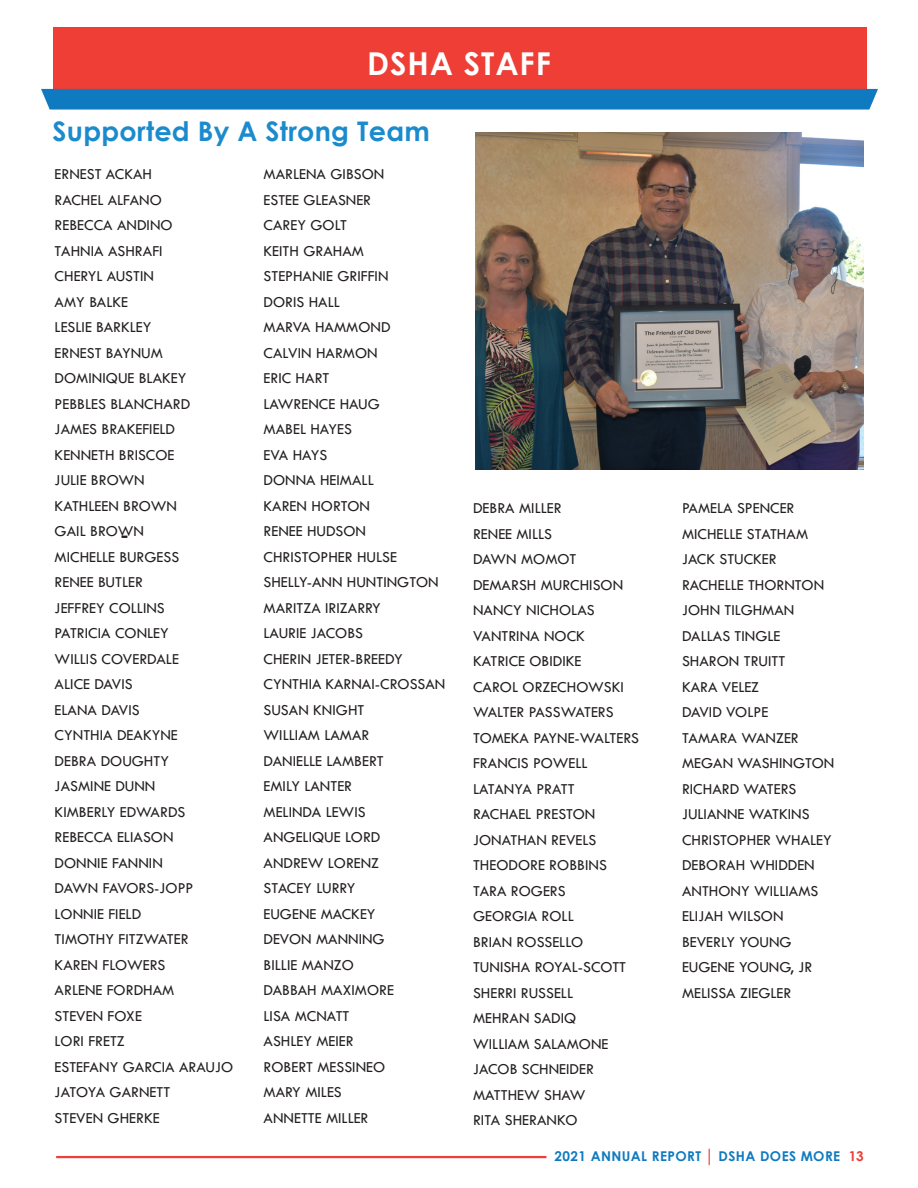
<style>
.page{position:relative;width:918px;height:1188px;background:#fff}
.page>*{position:absolute;margin:0;border:0;box-sizing:border-box;transform-origin:0 0}
.t1{font:700 31.5px "Century Gothic";letter-spacing:.03em;color:#fff}
.Sub_head_blue{font:700 27px "Century Gothic";letter-spacing:.01em;color:#1b8bcd}
.Body_Text{font:15.75px "Tw Cen";color:#231f20}
.t2{font:700 13.5px "Century Gothic";letter-spacing:.03em;color:#107ac0}
.s1{color:#ee3e35}
</style>
<div class="page">
<div style="left:53px;top:27px;width:813px;height:72px;background:#ee3e35"></div>
<div style="left:41px;top:89px;width:837px;height:21px;background:#107ac0"></div>
<hr style="left:56px;top:1156px;width:490px;height:2px;background:#ee3e35">
<img style="left:475px;top:132px;width:389px;height:337px">
<p class="t1" style="left:367px;top:40px;width:185px">DSHA STAFF</p>
<p class="Sub_head_blue" style="left:53px;top:111px;width:379px">Supported By A Strong Team</p>
<p class="Body_Text" style="left:55px;top:165px;width:99px">ERNEST ACKAH</p>
<p class="Body_Text" style="left:55px;top:190px;width:109px">RACHEL ALFANO</p>
<p class="Body_Text" style="left:55px;top:216px;width:120px">REBECCA ANDINO</p>
<p class="Body_Text" style="left:55px;top:241px;width:110px">TAHNIA ASHRAFI</p>
<p class="Body_Text" style="left:55px;top:267px;width:101px">CHERYL AUSTIN</p>
<p class="Body_Text" style="left:55px;top:292px;width:75px">AMY BALKE</p>
<p class="Body_Text" style="left:55px;top:318px;width:98px">LESLIE BARKLEY</p>
<p class="Body_Text" style="left:55px;top:343px;width:110px">ERNEST BAYNUM</p>
<p class="Body_Text" style="left:55px;top:369px;width:133px">DOMINIQUE BLAKEY</p>
<p class="Body_Text" style="left:55px;top:394px;width:137px">PEBBLES BLANCHARD</p>
<p class="Body_Text" style="left:55px;top:420px;width:122px">JAMES BRAKEFIELD</p>
<p class="Body_Text" style="left:55px;top:445px;width:121px">KENNETH BRISCOE</p>
<p class="Body_Text" style="left:55px;top:471px;width:92px">JULIE BROWN</p>
<p class="Body_Text" style="left:55px;top:496px;width:124px">KATHLEEN BROWN</p>
<p class="Body_Text" style="left:55px;top:522px;width:91px">GAIL BROWN</p>
<p class="Body_Text" style="left:55px;top:547px;width:126px">MICHELLE BURGESS</p>
<p class="Body_Text" style="left:55px;top:573px;width:90px">RENEE BUTLER</p>
<p class="Body_Text" style="left:55px;top:598px;width:112px">JEFFREY COLLINS</p>
<p class="Body_Text" style="left:55px;top:624px;width:116px">PATRICIA CONLEY</p>
<p class="Body_Text" style="left:55px;top:649px;width:126px">WILLIS COVERDALE</p>
<p class="Body_Text" style="left:55px;top:675px;width:80px">ALICE DAVIS</p>
<p class="Body_Text" style="left:55px;top:700px;width:87px">ELANA DAVIS</p>
<p class="Body_Text" style="left:55px;top:726px;width:125px">CYNTHIA DEAKYNE</p>
<p class="Body_Text" style="left:55px;top:751px;width:116px">DEBRA DOUGHTY</p>
<p class="Body_Text" style="left:55px;top:777px;width:102px">JASMINE DUNN</p>
<p class="Body_Text" style="left:55px;top:802px;width:132px">KIMBERLY EDWARDS</p>
<p class="Body_Text" style="left:55px;top:828px;width:120px">REBECCA ELIASON</p>
<p class="Body_Text" style="left:55px;top:853px;width:110px">DONNIE FANNIN</p>
<p class="Body_Text" style="left:55px;top:879px;width:140px">DAWN FAVORS-JOPP</p>
<p class="Body_Text" style="left:55px;top:904px;width:88px">LONNIE FIELD</p>
<p class="Body_Text" style="left:55px;top:930px;width:135px">TIMOTHY FITZWATER</p>
<p class="Body_Text" style="left:55px;top:955px;width:112px">KAREN FLOWERS</p>
<p class="Body_Text" style="left:55px;top:981px;width:121px">ARLENE FORDHAM</p>
<p class="Body_Text" style="left:55px;top:1006px;width:89px">STEVEN FOXE</p>
<p class="Body_Text" style="left:55px;top:1032px;width:72px">LORI FRETZ</p>
<p class="Body_Text" style="left:55px;top:1057px;width:180px">ESTEFANY GARCIA ARAUJO</p>
<p class="Body_Text" style="left:55px;top:1083px;width:117px">JATOYA GARNETT</p>
<p class="Body_Text" style="left:55px;top:1108px;width:106px">STEVEN GHERKE</p>
<p class="Body_Text" style="left:264px;top:165px;width:122px">MARLENA GIBSON</p>
<p class="Body_Text" style="left:264px;top:190px;width:109px">ESTEE GLEASNER</p>
<p class="Body_Text" style="left:264px;top:216px;width:85px">CAREY GOLT</p>
<p class="Body_Text" style="left:264px;top:241px;width:102px">KEITH GRAHAM</p>
<p class="Body_Text" style="left:264px;top:267px;width:126px">STEPHANIE GRIFFIN</p>
<p class="Body_Text" style="left:264px;top:292px;width:78px">DORIS HALL</p>
<p class="Body_Text" style="left:264px;top:318px;width:128px">MARVA HAMMOND</p>
<p class="Body_Text" style="left:264px;top:343px;width:116px">CALVIN HARMON</p>
<p class="Body_Text" style="left:264px;top:369px;width:67px">ERIC HART</p>
<p class="Body_Text" style="left:264px;top:394px;width:118px">LAWRENCE HAUG</p>
<p class="Body_Text" style="left:264px;top:420px;width:90px">MABEL HAYES</p>
<p class="Body_Text" style="left:264px;top:445px;width:65px">EVA HAYS</p>
<p class="Body_Text" style="left:264px;top:471px;width:112px">DONNA HEIMALL</p>
<p class="Body_Text" style="left:264px;top:496px;width:108px">KAREN HORTON</p>
<p class="Body_Text" style="left:264px;top:522px;width:104px">RENEE HUDSON</p>
<p class="Body_Text" style="left:264px;top:547px;width:135px">CHRISTOPHER HULSE</p>
<p class="Body_Text" style="left:264px;top:573px;width:177px">SHELLY-ANN HUNTINGTON</p>
<p class="Body_Text" style="left:264px;top:598px;width:119px">MARITZA IRIZARRY</p>
<p class="Body_Text" style="left:264px;top:624px;width:101px">LAURIE JACOBS</p>
<p class="Body_Text" style="left:264px;top:649px;width:141px">CHERIN JETER-BREEDY</p>
<p class="Body_Text" style="left:264px;top:675px;width:183px">CYNTHIA KARNAI-CROSSAN</p>
<p class="Body_Text" style="left:264px;top:700px;width:102px">SUSAN KNIGHT</p>
<p class="Body_Text" style="left:264px;top:726px;width:107px">WILLIAM LAMAR</p>
<p class="Body_Text" style="left:264px;top:751px;width:122px">DANIELLE LAMBERT</p>
<p class="Body_Text" style="left:264px;top:777px;width:90px">EMILY LANTER</p>
<p class="Body_Text" style="left:264px;top:802px;width:104px">MELINDA LEWIS</p>
<p class="Body_Text" style="left:264px;top:828px;width:118px">ANGELIQUE LORD</p>
<p class="Body_Text" style="left:264px;top:853px;width:117px">ANDREW LORENZ</p>
<p class="Body_Text" style="left:264px;top:879px;width:93px">STACEY LURRY</p>
<p class="Body_Text" style="left:264px;top:904px;width:114px">EUGENE MACKEY</p>
<p class="Body_Text" style="left:264px;top:930px;width:123px">DEVON MANNING</p>
<p class="Body_Text" style="left:264px;top:955px;width:92px">BILLIE MANZO</p>
<p class="Body_Text" style="left:264px;top:981px;width:132px">DABBAH MAXIMORE</p>
<p class="Body_Text" style="left:264px;top:1006px;width:87px">LISA MCNATT</p>
<p class="Body_Text" style="left:264px;top:1032px;width:92px">ASHLEY MEIER</p>
<p class="Body_Text" style="left:264px;top:1057px;width:123px">ROBERT MESSINEO</p>
<p class="Body_Text" style="left:264px;top:1083px;width:80px">MARY MILES</p>
<p class="Body_Text" style="left:264px;top:1108px;width:106px">ANNETTE MILLER</p>
<p class="Body_Text" style="left:473px;top:499px;width:90px">DEBRA MILLER</p>
<p class="Body_Text" style="left:473px;top:524px;width:81px">RENEE MILLS</p>
<p class="Body_Text" style="left:473px;top:550px;width:105px">DAWN MOMOT</p>
<p class="Body_Text" style="left:473px;top:575px;width:152px">DEMARSH MURCHISON</p>
<p class="Body_Text" style="left:473px;top:601px;width:123px">NANCY NICHOLAS</p>
<p class="Body_Text" style="left:473px;top:626px;width:113px">VANTRINA NOCK</p>
<p class="Body_Text" style="left:473px;top:652px;width:110px">KATRICE OBIDIKE</p>
<p class="Body_Text" style="left:473px;top:677px;width:152px">CAROL ORZECHOWSKI</p>
<p class="Body_Text" style="left:473px;top:703px;width:142px">WALTER PASSWATERS</p>
<p class="Body_Text" style="left:473px;top:728px;width:168px">TOMEKA PAYNE-WALTERS</p>
<p class="Body_Text" style="left:473px;top:754px;width:116px">FRANCIS POWELL</p>
<p class="Body_Text" style="left:473px;top:779px;width:103px">LATANYA PRATT</p>
<p class="Body_Text" style="left:473px;top:805px;width:124px">RACHAEL PRESTON</p>
<p class="Body_Text" style="left:473px;top:830px;width:125px">JONATHAN REVELS</p>
<p class="Body_Text" style="left:473px;top:856px;width:135px">THEODORE ROBBINS</p>
<p class="Body_Text" style="left:473px;top:881px;width:94px">TARA ROGERS</p>
<p class="Body_Text" style="left:473px;top:907px;width:102px">GEORGIA ROLL</p>
<p class="Body_Text" style="left:473px;top:932px;width:112px">BRIAN ROSSELLO</p>
<p class="Body_Text" style="left:473px;top:958px;width:155px">TUNISHA ROYAL-SCOTT</p>
<p class="Body_Text" style="left:473px;top:983px;width:101px">SHERRI RUSSELL</p>
<p class="Body_Text" style="left:473px;top:1009px;width:105px">MEHRAN SADIQ</p>
<p class="Body_Text" style="left:473px;top:1034px;width:137px">WILLIAM SALAMONE</p>
<p class="Body_Text" style="left:473px;top:1060px;width:122px">JACOB SCHNEIDER</p>
<p class="Body_Text" style="left:473px;top:1085px;width:114px">MATTHEW SHAW</p>
<p class="Body_Text" style="left:473px;top:1111px;width:106px">RITA SHERANKO</p>
<p class="Body_Text" style="left:682px;top:499px;width:114px">PAMELA SPENCER</p>
<p class="Body_Text" style="left:682px;top:524px;width:128px">MICHELLE STATHAM</p>
<p class="Body_Text" style="left:682px;top:550px;width:96px">JACK STUCKER</p>
<p class="Body_Text" style="left:682px;top:575px;width:144px">RACHELLE THORNTON</p>
<p class="Body_Text" style="left:682px;top:601px;width:114px">JOHN TILGHMAN</p>
<p class="Body_Text" style="left:682px;top:626px;width:100px">DALLAS TINGLE</p>
<p class="Body_Text" style="left:682px;top:652px;width:105px">SHARON TRUITT</p>
<p class="Body_Text" style="left:682px;top:677px;width:79px">KARA VELEZ</p>
<p class="Body_Text" style="left:682px;top:703px;width:88px">DAVID VOLPE</p>
<p class="Body_Text" style="left:682px;top:728px;width:118px">TAMARA WANZER</p>
<p class="Body_Text" style="left:682px;top:754px;width:154px">MEGAN WASHINGTON</p>
<p class="Body_Text" style="left:682px;top:779px;width:116px">RICHARD WATERS</p>
<p class="Body_Text" style="left:682px;top:805px;width:129px">JULIANNE WATKINS</p>
<p class="Body_Text" style="left:682px;top:830px;width:151px">CHRISTOPHER WHALEY</p>
<p class="Body_Text" style="left:682px;top:856px;width:134px">DEBORAH WHIDDEN</p>
<p class="Body_Text" style="left:682px;top:881px;width:138px">ANTHONY WILLIAMS</p>
<p class="Body_Text" style="left:682px;top:907px;width:103px">ELIJAH WILSON</p>
<p class="Body_Text" style="left:682px;top:932px;width:111px">BEVERLY YOUNG</p>
<p class="Body_Text" style="left:682px;top:958px;width:132px">EUGENE YOUNG, JR</p>
<p class="Body_Text" style="left:682px;top:983px;width:111px">MELISSA ZIEGLER</p>
<p class="t2" style="left:555px;top:1146px;width:311px">2021 ANNUAL REPORT <span class="s1">│</span> DSHA DOES MORE <span class="s1">13</span></p>
</div>
